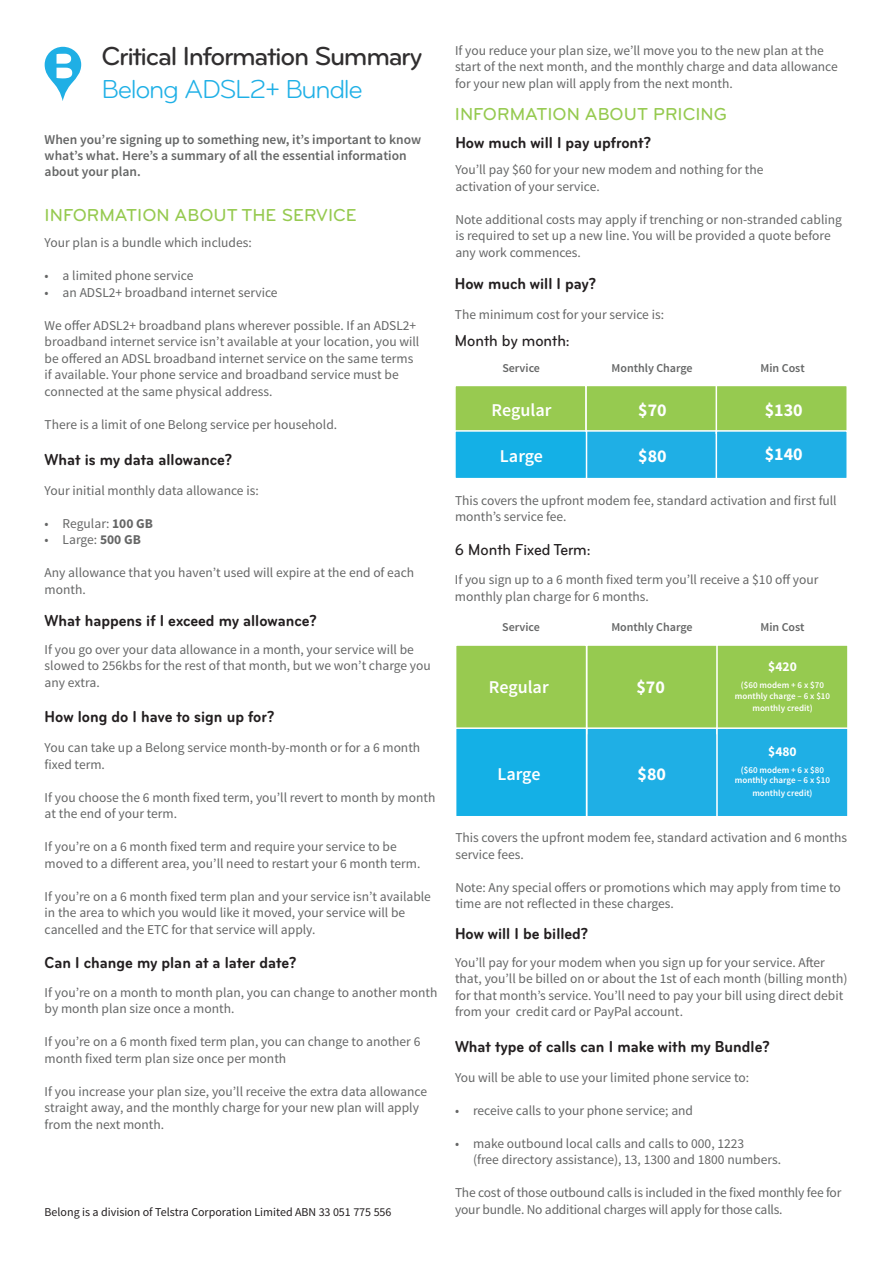
<style>
.page{position:relative;width:893px;height:1263px;background:#fff}
.page>*{position:absolute;margin:0;border:0;box-sizing:border-box;transform-origin:0 0}
.t1{font:500 27px/33px "Bryant Pro";letter-spacing:-.05em;color:#312f30}
.t2{font:500 18px "Bryant Pro";color:#96ca50}
.t3{font:600 18px "Source Sans Pro";color:#fff}
.t4{font:700 18px "Source Sans Pro";color:#fff}
.t5{font:700 condensed 16.5px "Bryant";color:#231f20}
.t6{font:500 condensed 16.5px "Bryant";color:#231f20}
.t7{font:13.5px/16.5px "Source Sans Pro";color:#656666}
.t8{font:600 13.5px/16.2px "Source Sans Pro";color:#656666}
.t9{font:700 13.5px "Source Sans Pro";color:#fff}
.t10{font:12px "Source Sans Pro";color:#231f20}
.t11{font:600 12px "Source Sans Pro";color:#656666}
.t12{font:600 9px/10.8px "Source Sans Pro";color:#fff;text-align:center}
.s1{font-weight:400;color:#1fb0e6}
.s2{font-weight:700}
</style>
<div class="page">
<svg style="left:45px;top:47px;width:36px;height:54px"></svg>
<div style="left:586px;top:644px;width:132px;height:90px;background:#96ca50;border:2px solid #fff"></div>
<div style="left:585px;top:385px;width:133px;height:49px;background:#96ca50;border:2px solid #fff"></div>
<div style="left:586px;top:727px;width:132px;height:90px;background:#1fafe5;border:2px solid #fff"></div>
<div style="left:585px;top:430px;width:133px;height:49px;background:#1fafe5;border:2px solid #fff"></div>
<div style="left:716px;top:644px;width:133px;height:90px;background:#96ca50;border:2px solid #fff"></div>
<div style="left:716px;top:385px;width:132px;height:49px;background:#96ca50;border:2px solid #fff"></div>
<div style="left:716px;top:727px;width:133px;height:90px;background:#1fafe5;border:2px solid #fff"></div>
<div style="left:716px;top:430px;width:132px;height:49px;background:#1fafe5;border:2px solid #fff"></div>
<div style="left:455px;top:644px;width:132px;height:90px;background:#98ca50;border:2px solid #fff"></div>
<div style="left:454px;top:385px;width:133px;height:49px;background:#98ca50;border:2px solid #fff"></div>
<div style="left:455px;top:727px;width:132px;height:90px;background:#14b0e6;border:2px solid #fff"></div>
<div style="left:454px;top:430px;width:133px;height:49px;background:#14b0e6;border:2px solid #fff"></div>
<p class="t1" style="left:102px;top:40px;width:322px">Critical Information Summary<br><span class="s1">Belong ADSL2+ Bundle</span></p>
<p class="t8" style="left:45px;top:132px;width:378px">When you’re signing up to something new, it’s important to know what’s what. Here’s a summary of all the essential information about your plan.</p>
<p class="t2" style="left:45px;top:206px;width:314px">INFORMATION ABOUT THE SERVICE</p>
<p class="t7" style="left:45px;top:235px;width:209px">Your plan is a bundle which includes:</p>
<p class="t7" style="left:45px;top:268px;width:150px">• a limited phone service</p>
<p class="t7" style="left:45px;top:284px;width:234px">• an ADSL2+ broadband internet service</p>
<p class="t7" style="left:45px;top:317px;width:376px">We offer ADSL2+ broadband plans wherever possible. If an ADSL2+ broadband internet service isn’t available at your location, you will be offered an ADSL broadband internet service on the same terms if available. Your phone service and broadband service must be connected at the same physical address.</p>
<p class="t7" style="left:45px;top:416px;width:294px">There is a limit of one Belong service per household.</p>
<p class="t5" style="left:45px;top:451px;width:189px">What is my data allowance?</p>
<p class="t7" style="left:45px;top:482px;width:216px">Your initial monthly data allowance is:</p>
<p class="t7" style="left:45px;top:515px;width:110px">• Regular: <span class="s2">100 GB</span></p>
<p class="t7" style="left:45px;top:532px;width:98px">• Large: <span class="s2">500 GB</span></p>
<p class="t7" style="left:45px;top:565px;width:371px">Any allowance that you haven’t used will expire at the end of each month.</p>
<p class="t5" style="left:45px;top:612px;width:274px">What happens if I exceed my allowance?</p>
<p class="t7" style="left:45px;top:641px;width:388px">If you go over your data allowance in a month, your service will be slowed to 256kbs for the rest of that month, but we won’t charge you any extra.</p>
<p class="t5" style="left:45px;top:708px;width:231px">How long do I have to sign up for?</p>
<p class="t7" style="left:45px;top:740px;width:377px">You can take up a Belong service month-by-month or for a 6 month fixed term.</p>
<p class="t7" style="left:45px;top:789px;width:392px">If you choose the 6 month fixed term, you’ll revert to month by month at the end of your term.</p>
<p class="t7" style="left:45px;top:839px;width:377px">If you’re on a 6 month fixed term and require your service to be moved to a different area, you’ll need to restart your 6 month term.</p>
<p class="t7" style="left:45px;top:888px;width:388px">If you’re on a 6 month fixed term plan and your service isn’t available in the area to which you would like it moved, your service will be cancelled and the ETC for that service will apply.</p>
<p class="t5" style="left:45px;top:954px;width:253px">Can I change my plan at a later date?</p>
<p class="t7" style="left:45px;top:984px;width:394px">If you’re on a month to month plan, you can change to another month by month plan size once a month.</p>
<p class="t7" style="left:45px;top:1034px;width:377px">If you’re on a 6 month fixed term plan, you can change to another 6 month fixed term plan size once per month</p>
<p class="t7" style="left:45px;top:1083px;width:384px">If you increase your plan size, you’ll receive the extra data allowance straight away, and the monthly charge for your new plan will apply from the next month.</p>
<p class="t10" style="left:45px;top:1204px;width:348px">Belong is a division of Telstra Corporation Limited ABN 33 051 775 556</p>
<p class="t7" style="left:455px;top:42px;width:384px">If you reduce your plan size, we’ll move you to the new plan at the start of the next month, and the monthly charge and data allowance for your new plan will apply from the next month.</p>
<p class="t2" style="left:455px;top:105px;width:274px">INFORMATION ABOUT PRICING</p>
<p class="t5" style="left:455px;top:134px;width:197px">How much will I pay upfront?</p>
<p class="t7" style="left:455px;top:162px;width:310px">You’ll pay $60 for your new modem and nothing for the activation of your service.</p>
<p class="t7" style="left:455px;top:211px;width:388px">Note additional costs may apply if trenching or non-stranded cabling is required to set up a new line. You will be provided a quote before any work commences.</p>
<p class="t5" style="left:455px;top:275px;width:143px">How much will I pay?</p>
<p class="t7" style="left:455px;top:307px;width:211px">The minimum cost for your service is:</p>
<p class="t6" style="left:455px;top:332px;width:116px">Month by month:</p>
<p class="t11" style="left:502px;top:360px;width:39px">Service</p>
<p class="t11" style="left:611px;top:360px;width:83px">Monthly Charge</p>
<p class="t11" style="left:760px;top:360px;width:46px">Min Cost</p>
<p class="t3" style="left:492px;top:398px;width:61px">Regular</p>
<p class="t4" style="left:638px;top:398px;width:30px">$70</p>
<p class="t4" style="left:765px;top:398px;width:40px">$130</p>
<p class="t3" style="left:500px;top:444px;width:45px">Large</p>
<p class="t4" style="left:638px;top:444px;width:30px">$80</p>
<p class="t4" style="left:765px;top:443px;width:40px">$140</p>
<p class="t7" style="left:455px;top:492px;width:383px">This covers the upfront modem fee, standard activation and first full month’s service fee.</p>
<p class="t6" style="left:455px;top:541px;width:137px">6 Month Fixed Term:</p>
<p class="t7" style="left:455px;top:572px;width:365px">If you sign up to a 6 month fixed term you’ll receive a $10 off your monthly plan charge for 6 months.</p>
<p class="t11" style="left:502px;top:620px;width:39px">Service</p>
<p class="t11" style="left:611px;top:620px;width:83px">Monthly Charge</p>
<p class="t11" style="left:760px;top:620px;width:46px">Min Cost</p>
<p class="t3" style="left:489px;top:676px;width:61px">Regular</p>
<p class="t3" style="left:497px;top:762px;width:45px">Large</p>
<p class="t4" style="left:636px;top:676px;width:30px">$70</p>
<p class="t4" style="left:637px;top:762px;width:30px">$80</p>
<p class="t9" style="left:768px;top:658px;width:30px">$420</p>
<p class="t12" style="left:735px;top:680px;width:97px">($60 modem + 6 x $70 monthly charge – 6 x $10</p>
<p class="t12" style="left:752px;top:703px;width:62px">monthly credit)</p>
<p class="t9" style="left:768px;top:743px;width:30px">$480</p>
<p class="t12" style="left:735px;top:764px;width:97px">($60 modem + 6 x $80 monthly charge – 6 x $10</p>
<p class="t12" style="left:752px;top:788px;width:62px">monthly credit)</p>
<p class="t7" style="left:455px;top:830px;width:393px">This covers the upfront modem fee, standard activation and 6 months service fees.</p>
<p class="t7" style="left:455px;top:879px;width:387px">Note: Any special offers or promotions which may apply from time to time are not reflected in these charges.</p>
<p class="t5" style="left:455px;top:924px;width:135px">How will I be billed?</p>
<p class="t7" style="left:455px;top:954px;width:394px">You’ll pay for your modem when you sign up for your service. After that, you’ll be billed on or about the 1st of each month (billing month) for that month’s service. You’ll need to pay your bill using direct debit from your credit card or PayPal account.</p>
<p class="t5" style="left:455px;top:1037px;width:316px">What type of calls can I make with my Bundle?</p>
<p class="t7" style="left:455px;top:1069px;width:296px">You will be able to use your limited phone service to:</p>
<p class="t7" style="left:455px;top:1102px;width:240px">• receive calls to your phone service; and</p>
<p class="t7" style="left:473px;top:1135px;width:310px;text-indent:-18px">• make outbound local calls and calls to 000, 1223<br>(free directory assistance), 13, 1300 and 1800 numbers.</p>
<p class="t7" style="left:455px;top:1185px;width:388px">The cost of those outbound calls is included in the fixed monthly fee for your bundle. No additional charges will apply for those calls.</p>
</div>
